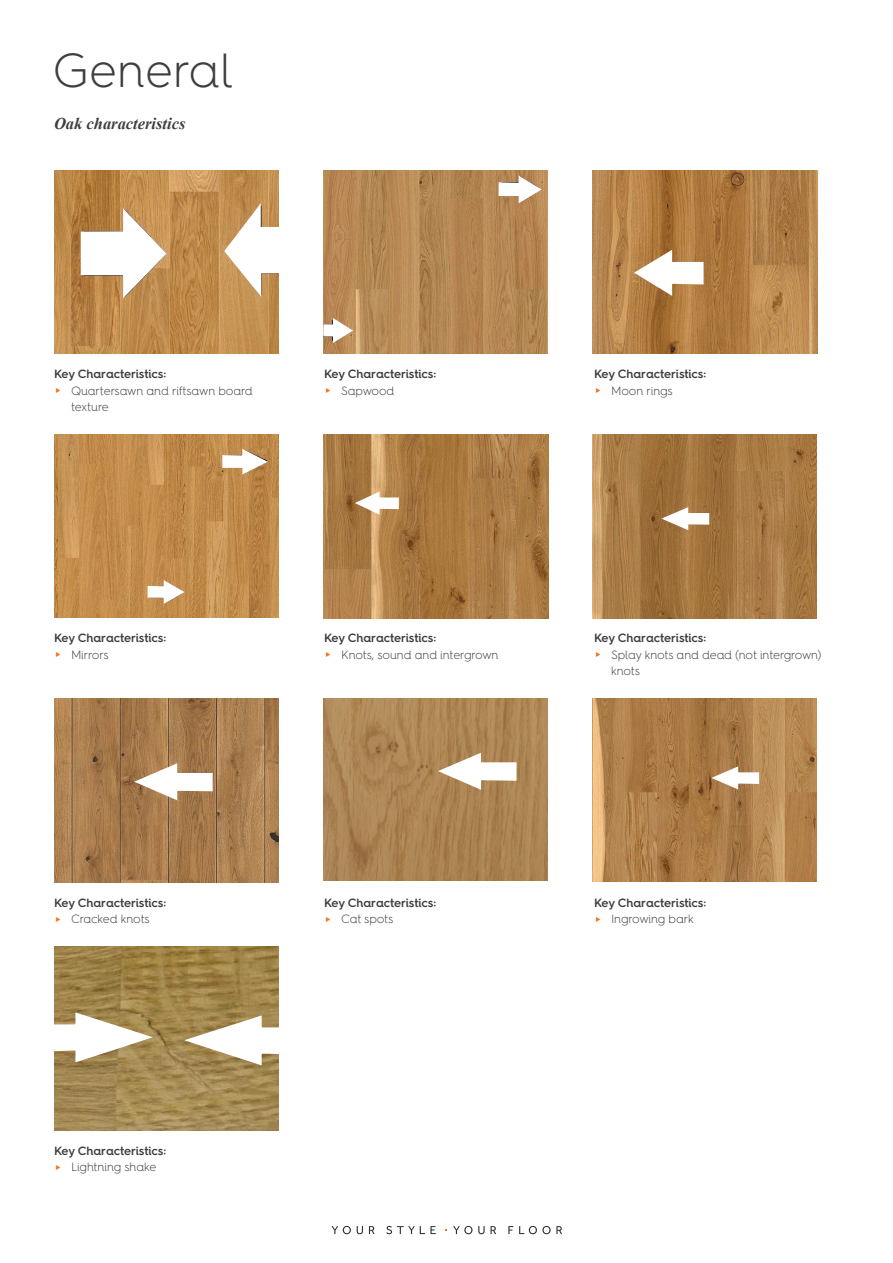
<style>
.page{position:relative;width:893px;height:1263px;background:#fff}
.page>*{position:absolute;margin:0;border:0;box-sizing:border-box;transform-origin:0 0}
.t1{font:300 48px "Hurme Geometric Sans 4";color:#3e3e3f}
.t2{font:italic 700 16.5px "Times New Roman";color:#3e3e3f}
.t3{font:600 12px/16.5px "Hurme Geometric Sans 4";letter-spacing:-.01em;color:#3e3e3f}
.t4{font:300 12px/16.5px "Hurme Geometric Sans 4";letter-spacing:-.01em;color:#3e3e3f}
.s1{font-weight:400;font-size:13.5px;color:#f47321}
.s2{font-weight:300}
.s3{font-weight:600}
</style>
<div class="page">
<img style="left:54px;top:171px;width:224px;height:182px">
<svg style="left:81px;top:208px;width:86px;height:90px"></svg>
<svg style="left:224px;top:203px;width:55px;height:94px"></svg>
<img style="left:324px;top:171px;width:224px;height:183px">
<svg style="left:323px;top:316px;width:32px;height:29px"></svg>
<svg style="left:498px;top:174px;width:45px;height:31px"></svg>
<img style="left:54px;top:434px;width:225px;height:184px">
<svg style="left:221px;top:447px;width:49px;height:29px"></svg>
<svg style="left:147px;top:578px;width:39px;height:27px"></svg>
<img style="left:593px;top:171px;width:224px;height:182px">
<svg style="left:632px;top:248px;width:73px;height:49px"></svg>
<img style="left:593px;top:434px;width:223px;height:184px">
<svg style="left:659px;top:506px;width:51px;height:26px"></svg>
<img style="left:323px;top:434px;width:225px;height:184px">
<svg style="left:353px;top:490px;width:47px;height:26px"></svg>
<img style="left:54px;top:698px;width:224px;height:184px">
<svg style="left:132px;top:762px;width:82px;height:40px"></svg>
<img style="left:593px;top:698px;width:224px;height:183px">
<svg style="left:709px;top:765px;width:51px;height:26px"></svg>
<img style="left:323px;top:698px;width:224px;height:183px">
<svg style="left:332px;top:1226px;width:19px;height:8px"></svg>
<svg style="left:357px;top:1226px;width:6px;height:8px"></svg>
<svg style="left:369px;top:1226px;width:6px;height:8px"></svg>
<svg style="left:386px;top:1226px;width:50px;height:8px"></svg>
<svg style="left:453px;top:1226px;width:19px;height:8px"></svg>
<svg style="left:478px;top:1226px;width:18px;height:8px"></svg>
<svg style="left:508px;top:1226px;width:5px;height:8px"></svg>
<svg style="left:519px;top:1226px;width:43px;height:8px"></svg>
<svg style="left:436px;top:751px;width:81px;height:40px"></svg>
<img style="left:54px;top:946px;width:224px;height:184px">
<svg style="left:172px;top:1010px;width:107px;height:60px"></svg>
<svg style="left:54px;top:1007px;width:111px;height:60px"></svg>
<h1 class="t1" style="left:52px;top:37px;width:183px">General</h1>
<h2 class="t2" style="left:54px;top:112px;width:133px">Oak characteristics</h2>
<p class="t3" style="left:54px;top:366px;width:114px">Key Characteristics:</p>
<p class="t4" style="left:54px;top:382px;width:200px"><span class="s1">►</span> Quartersawn and riftsawn board</p>
<p class="t4" style="left:71px;top:399px;width:39px">texture</p>
<p class="t3" style="left:324px;top:366px;width:114px">Key Characteristics: <span class="s1">►</span> <span class="s2">Sapwood</span></p>
<p class="t3" style="left:594px;top:366px;width:114px">Key Characteristics: <span class="s1">►</span> <span class="s2">Moon rings</span></p>
<p class="t3" style="left:54px;top:630px;width:114px">Key Characteristics: <span class="s1">►</span> <span class="s2">Mirrors</span></p>
<p class="t4" style="left:324px;top:630px;width:176px"><span class="s3">Key Characteristics:<br></span><span class="s1">►</span> Knots, sound and intergrown</p>
<p class="t3" style="left:594px;top:630px;width:114px">Key Characteristics:</p>
<p class="t4" style="left:594px;top:646px;width:229px"><span class="s1">►</span> Splay knots and dead (not intergrown)</p>
<p class="t4" style="left:611px;top:663px;width:30px">knots</p>
<p class="t3" style="left:54px;top:894px;width:114px">Key Characteristics: <span class="s1">►</span> <span class="s2">Cracked knots</span></p>
<p class="t3" style="left:324px;top:894px;width:114px">Key Characteristics: <span class="s1">►</span> <span class="s2">Cat spots</span></p>
<p class="t3" style="left:594px;top:894px;width:114px">Key Characteristics: <span class="s1">►</span> <span class="s2">Ingrowing bark</span></p>
<p class="t3" style="left:54px;top:1142px;width:114px">Key Characteristics: <span class="s1">►</span> <span class="s2">Lightning shake</span></p>
</div>
